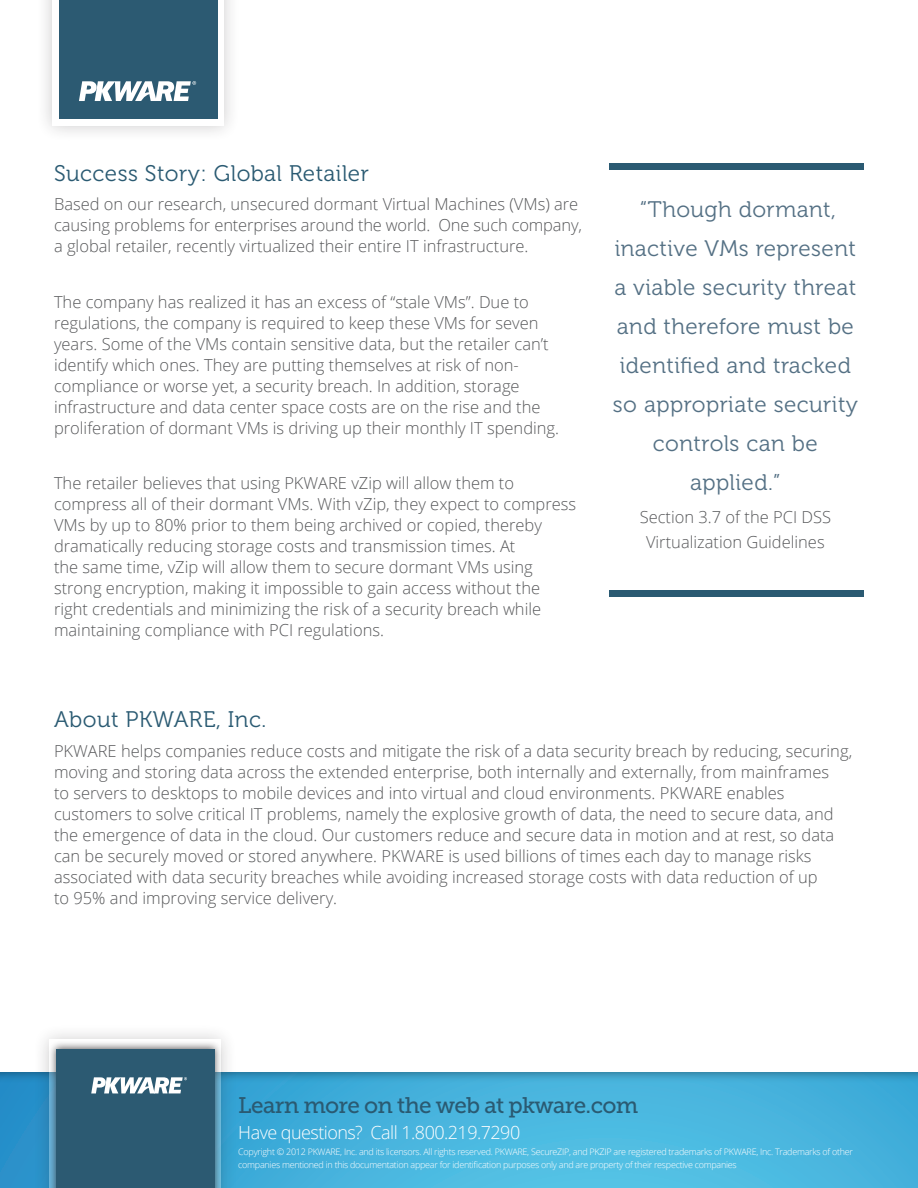
<style>
.page{position:relative;width:918px;height:1188px;background:#fff}
.page>*{position:absolute;margin:0;border:0;box-sizing:border-box;transform-origin:0 0}
.Quote_call_out{font:22.5px/39px "Museo 300";letter-spacing:.02em;color:#547084;text-align:center}
.Subheader{font:22.5px "Museo 300";letter-spacing:.02em;color:#2a5a72}
.t1{font:22.5px "Museo Slab 500";letter-spacing:-.03em;color:#2a5a72}
.t2{font:300 18px "Open Sans";letter-spacing:-.03em;color:#fff}
.body{font:300 16.5px/21px "Open Sans";color:#57585a}
.t3{font:300 9px/13.5px "Open Sans";letter-spacing:-.03em;color:#fff}
</style>
<div class="page">
<div style="left:34px;top:0;width:205px;height:142px;background:#231f20;opacity:.75"></div>
<div style="left:52px;top:0;width:171px;height:126px;background:#fff"></div>
<div style="left:59px;top:0;width:158px;height:119px;background:#2c5a72"></div>
<svg style="left:79px;top:81px;width:117px;height:20px"></svg>
<div style="left:0;top:1072px;width:918px;height:116px;background:#231f20;opacity:.4"></div>
<div style="left:31px;top:1022px;width:206px;height:166px;background:#231f20;opacity:.75"></div>
<div style="left:48px;top:1041px;width:175px;height:147px;background:#231f20;opacity:.75"></div>
<div style="left:56px;top:1049px;width:159px;height:139px;background:#2c5a72"></div>
<svg style="left:91px;top:1077px;width:96px;height:16px"></svg>
<div style="left:609px;top:164px;width:255px;height:6px;background:#2a5a72"></div>
<div style="left:609px;top:591px;width:255px;height:6px;background:#2a5a72"></div>
<p class="Subheader" style="left:54px;top:161px;width:316px">Success Story: Global Retailer</p>
<p class="body" style="left:54px;top:194px;width:530px">Based on our research, unsecured dormant Virtual Machines (VMs) are causing problems for enterprises around the world. One such company, a global retailer, recently virtualized their entire IT infrastructure.</p>
<p class="body" style="left:54px;top:291px;width:507px">The company has realized it has an excess of “stale VMs”. Due to regulations, the company is required to keep these VMs for seven years. Some of the VMs contain sensitive data, but the retailer can’t identify which ones. They are putting themselves at risk of non&shy;compliance or worse yet, a security breach. In addition, storage infrastructure and data center space costs are on the rise and the proliferation of dormant VMs is driving up their monthly IT spending.</p>
<p class="body" style="left:54px;top:473px;width:524px">The retailer believes that using PKWARE vZip will allow them to compress all of their dormant VMs. With vZip, they expect to compress VMs by up to 80% prior to them being archived or copied, thereby dramatically reducing storage costs and transmission times. At<br>the same time, vZip will allow them to secure dormant VMs using strong encryption, making it impossible to gain access without the right credentials and minimizing the risk of a security breach while maintaining compliance with PCI regulations.</p>
<p class="Quote_call_out" style="left:613px;top:191px;width:247px">“Though dormant, inactive VMs represent a viable security threat and therefore must be identified and tracked so appropriate security controls can be applied.”</p>
<p class="body" style="left:640px;top:504px;width:193px;line-height:25.5px;text-align:center">Section 3.7 of the PCI DSS<br>Virtualization Guidelines</p>
<p class="Subheader" style="left:54px;top:707px;width:214px">About PKWARE, Inc.</p>
<p class="body" style="left:54px;top:740px;width:800px">PKWARE helps companies reduce costs and mitigate the risk of a data security breach by reducing, securing, moving and storing data across the extended enterprise, both internally and externally, from mainframes<br>to servers to desktops to mobile devices and into virtual and cloud environments. PKWARE enables customers to solve critical IT problems, namely the explosive growth of data, the need to secure data, and the emergence of data in the cloud. Our customers reduce and secure data in motion and at rest, so data can be securely moved or stored anywhere. PKWARE is used billions of times each day to manage risks associated with data security breaches while avoiding increased storage costs with data reduction of up<br>to 95% and improving service delivery.</p>
<p class="t1" style="left:238px;top:1093px;width:402px">Learn more on the web at pkware.com</p>
<p class="t2" style="left:238px;top:1120px;width:284px">Have questions? Call 1.800.219.7290</p>
<p class="t3" style="left:238px;top:1145px;width:616px">Copyright © 2012 PKWARE, Inc. and its licensors. All rights reserved. PKWARE, SecureZIP, and PKZIP are registered trademarks of PKWARE, Inc. Trademarks of other companies mentioned in this documentation appear for identification purposes only and are property of their respective companies</p>
</div>
